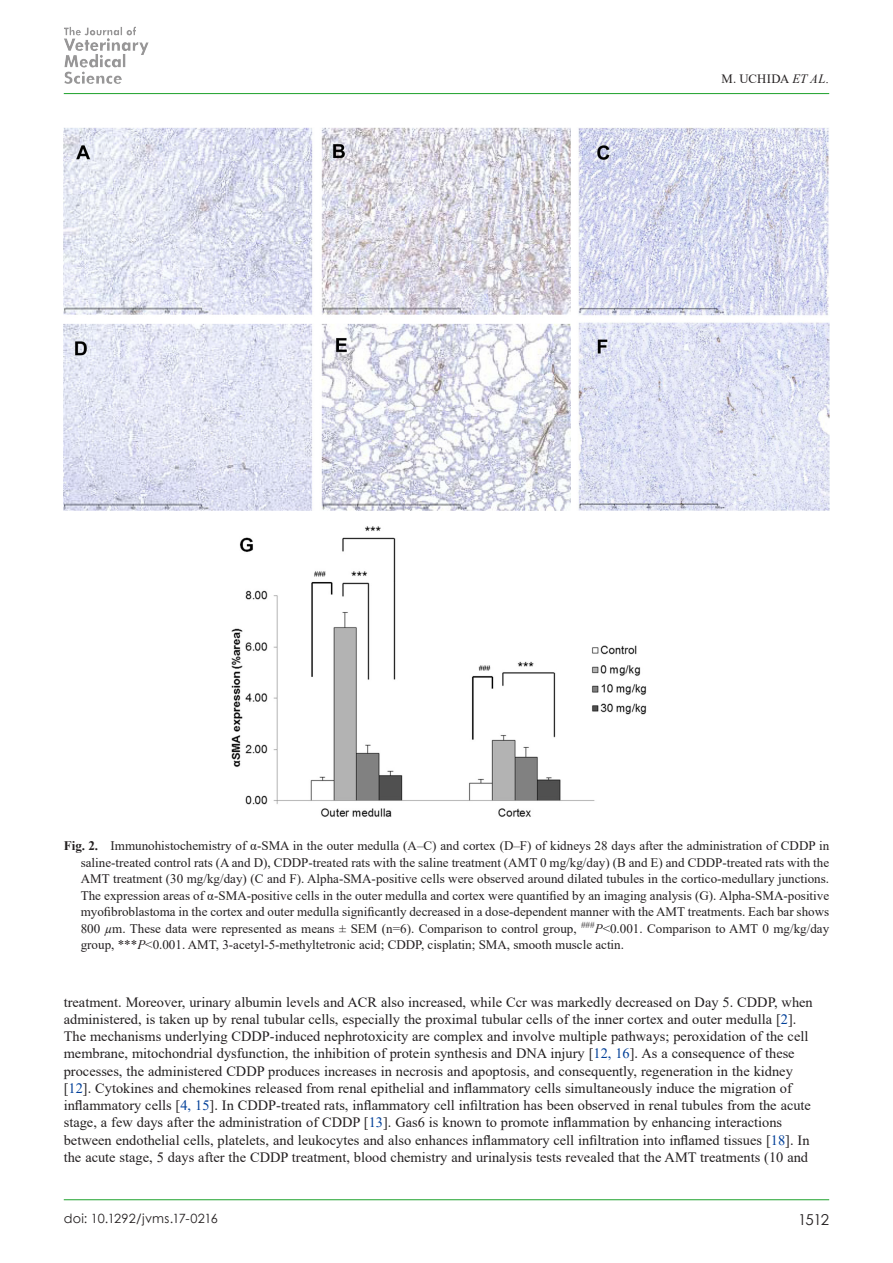
<style>
.page{position:relative;width:893px;height:1263px;background:#fff}
.page>*{position:absolute;margin:0;border:0;box-sizing:border-box;transform-origin:0 0}
.t1{font:15px "Century Gothic";color:#231f20}
.t2{font:14.25px/17.2px "Times New Roman";color:#231f20}
.t3{font:13.05px/16.5px "Times New Roman";color:#231f20;text-align:justify}
.t4{font:12.75px "Century Gothic";letter-spacing:.02em;color:#231f20}
.t5{font:12.75px "Times New Roman";letter-spacing:.01em;color:#231f20}
.s1{font-style:italic}
.s2{font-weight:700}
.s3{color:#003f98}
</style>
<div class="page">
<img style="left:64px;top:27px;width:74px;height:24px">
<hr style="left:64px;top:93px;width:765px;height:1px;background:#2aa738">
<hr style="left:64px;top:1199px;width:765px;height:1px;background:#2aa738">
<img style="left:64px;top:128px;width:765px;height:689px">
<p class="t5" style="left:722px;top:70px;width:109px">M. UCHIDA <span class="s1">ET AL.</span></p>
<p class="t3" style="left:81px;top:837px;width:750px;text-indent:-17px"><span class="s2">Fig. 2.</span> Immunohistochemistry of α-SMA in the outer medulla (A–C) and cortex (D–F) of kidneys 28 days after the administration of CDDP in saline-treated control rats (A and D), CDDP-treated rats with the saline treatment (AMT 0 mg/kg/day) (B and E) and CDDP-treated rats with the AMT treatment (30 mg/kg/day) (C and F). Alpha-SMA-positive cells were observed around dilated tubules in the cortico-medullary junctions.<br>The expression areas of α-SMA-positive cells in the outer medulla and cortex were quantified by an imaging analysis (G). Alpha-SMA-positive myofibroblastoma in the cortex and outer medulla significantly decreased in a dose-dependent manner with the AMT treatments. Each bar shows 800 <span class="s1">µ</span>m. These data were represented as means ± SEM (n=6). Comparison to control group, <sup>###</sup><span class="s1">P</span>&lt;0.001. Comparison to AMT 0 mg/kg/day group, ***<span class="s1">P</span>&lt;0.001. AMT, 3-acetyl-5-methyltetronic acid; CDDP, cisplatin; SMA, smooth muscle actin.</p>
<p class="t2" style="left:64px;top:993px;width:750px">treatment. Moreover, urinary albumin levels and ACR also increased, while Ccr was markedly decreased on Day 5. CDDP, when administered, is taken up by renal tubular cells, especially the proximal tubular cells of the inner cortex and outer medulla [<span class="s3">2</span>].<br>The mechanisms underlying CDDP-induced nephrotoxicity are complex and involve multiple pathways; peroxidation of the cell membrane, mitochondrial dysfunction, the inhibition of protein synthesis and DNA injury [<span class="s3">12, 16</span>]. As a consequence of these processes, the administered CDDP produces increases in necrosis and apoptosis, and consequently, regeneration in the kidney [<span class="s3">12</span>]. Cytokines and chemokines released from renal epithelial and inflammatory cells simultaneously induce the migration of inflammatory cells [<span class="s3">4, 15</span>]. In CDDP-treated rats, inflammatory cell infiltration has been observed in renal tubules from the acute stage, a few days after the administration of CDDP [<span class="s3">13</span>]. Gas6 is known to promote inflammation by enhancing interactions between endothelial cells, platelets, and leukocytes and also enhances inflammatory cell infiltration into inflamed tissues [<span class="s3">18</span>]. In the acute stage, 5 days after the CDDP treatment, blood chemistry and urinalysis tests revealed that the AMT treatments (10 and</p>
<p class="t4" style="left:64px;top:1209px;width:156px">doi: 10.1292/jvms.17-0216</p>
<p class="t1" style="left:798px;top:1209px;width:32px">1512</p>
</div>
